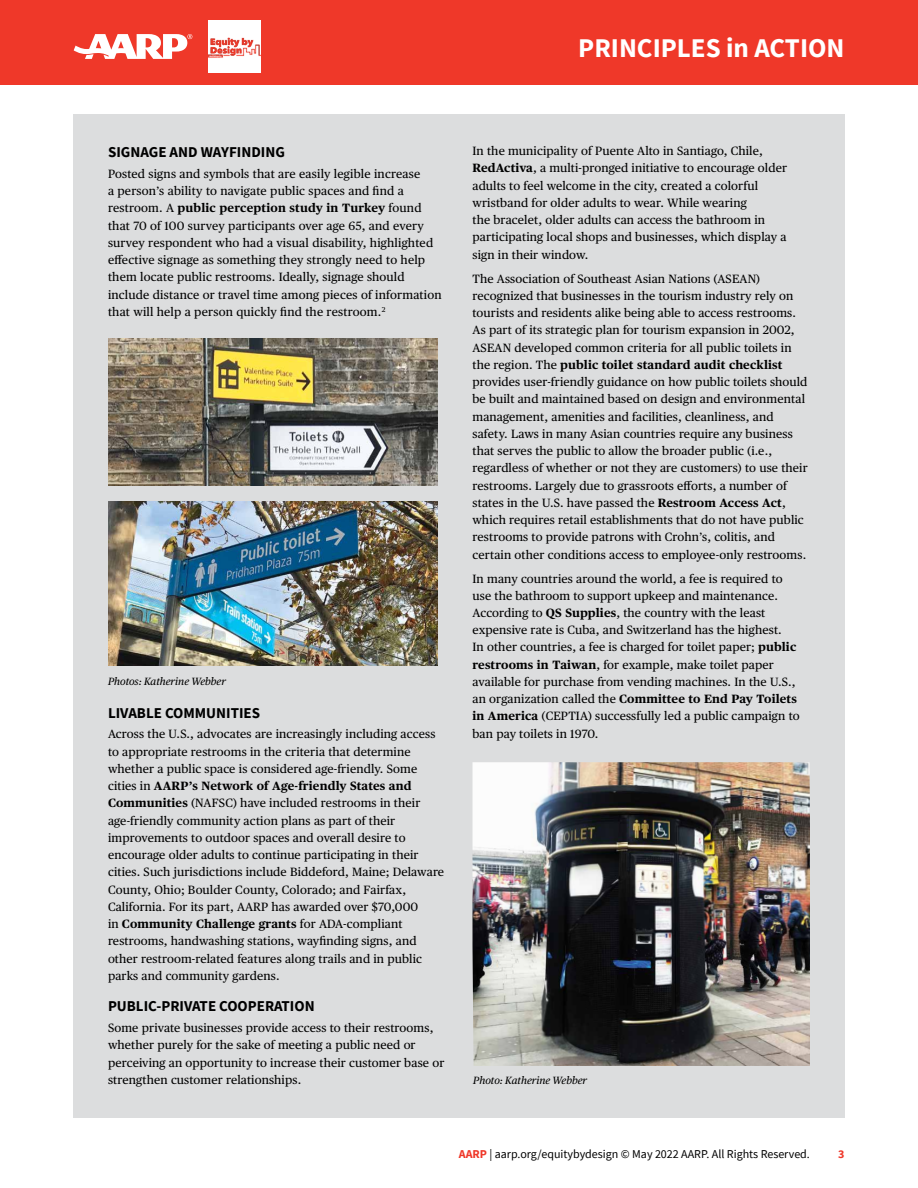
<style>
.page{position:relative;width:918px;height:1188px;background:#fff}
.page>*{position:absolute;margin:0;border:0;box-sizing:border-box;transform-origin:0 0}
.t1{font:700 27px "Source Sans Pro";color:#fff}
.t2{font:700 15px "Source Sans Pro";color:#000}
.t3{font:12px/17.2px "Publico Text";letter-spacing:.01em;color:#000}
.t4{font:12px "Source Sans Pro";color:#000}
.t5{font:700 12px "Source Sans Pro";color:#ef3829}
.t6{font:italic 10.5px "Publico Text";color:#000}
.s1{font-weight:700}
.s2{font-weight:700;color:#ef3829}
</style>
<div class="page">
<div style="left:0;top:0;width:918px;height:85px;background:#ef3829"></div>
<svg style="left:74px;top:34px;width:118px;height:25px"></svg>
<img style="left:209px;top:21px;width:52px;height:51px">
<div style="left:73px;top:115px;width:772px;height:1003px;background:#dcddde"></div>
<img style="left:472px;top:762px;width:338px;height:304px">
<img style="left:109px;top:338px;width:328px;height:147px">
<img style="left:109px;top:502px;width:328px;height:163px">
<h1 class="t1" style="left:578px;top:29px;width:268px">PRINCIPLES in ACTION</h1>
<p class="t2" style="left:108px;top:142px;width:179px">SIGNAGE AND WAYFINDING</p>
<p class="t3" style="left:108px;top:164px;width:335px">Posted signs and symbols that are easily legible increase<br>a person’s ability to navigate public spaces and find a restroom. A <span class="s1">public perception study in Turkey</span> found that 70 of 100 survey participants over age 65, and every survey respondent who had a visual disability, highlighted effective signage as something they strongly need to help them locate public restrooms. Ideally, signage should include distance or travel time among pieces of information that will help a person quickly find the restroom.<sup>2</sup></p>
<p class="t6" style="left:108px;top:673px;width:120px">Photos: Katherine Webber</p>
<p class="t2" style="left:108px;top:703px;width:154px">LIVABLE COMMUNITIES</p>
<p class="t3" style="left:108px;top:725px;width:338px">Across the U.S., advocates are increasingly including access to appropriate restrooms in the criteria that determine whether a public space is considered age-friendly. Some cities in <span class="s1">AARP’s Network of Age-friendly States and Communities</span> (NAFSC) have included restrooms in their age-friendly community action plans as part of their improvements to outdoor spaces and overall desire to encourage older adults to continue participating in their cities. Such jurisdictions include Biddeford, Maine; Delaware County, Ohio; Boulder County, Colorado; and Fairfax, California. For its part, AARP has awarded over $70,000<br>in <span class="s1">Community Challenge grants</span> for ADA-compliant restrooms, handwashing stations, wayfinding signs, and other restroom-related features along trails and in public parks and community gardens.</p>
<p class="t2" style="left:108px;top:996px;width:208px">PUBLIC-PRIVATE COOPERATION</p>
<p class="t3" style="left:108px;top:1019px;width:338px">Some private businesses provide access to their restrooms, whether purely for the sake of meeting a public need or perceiving an opportunity to increase their customer base or strengthen customer relationships.</p>
<p class="t3" style="left:472px;top:142px;width:316px">In the municipality of Puente Alto in Santiago, Chile, <span class="s1">RedActiva</span>, a multi-pronged initiative to encourage older adults to feel welcome in the city, created a colorful wristband for older adults to wear. While wearing<br>the bracelet, older adults can access the bathroom in participating local shops and businesses, which display a sign in their window.</p>
<p class="t3" style="left:472px;top:269px;width:337px">The Association of Southeast Asian Nations (ASEAN) recognized that businesses in the tourism industry rely on tourists and residents alike being able to access restrooms.<br>As part of its strategic plan for tourism expansion in 2002, ASEAN developed common criteria for all public toilets in the region. The <span class="s1">public toilet standard audit checklist </span>provides user-friendly guidance on how public toilets should be built and maintained based on design and environmental management, amenities and facilities, cleanliness, and safety. Laws in many Asian countries require any business that serves the public to allow the broader public (i.e., regardless of whether or not they are customers) to use their restrooms. Largely due to grassroots efforts, a number of states in the U.S. have passed the <span class="s1">Restroom Access Act</span>, which requires retail establishments that do not have public restrooms to provide patrons with Crohn’s, colitis, and certain other conditions access to employee-only restrooms.</p>
<p class="t3" style="left:472px;top:569px;width:329px">In many countries around the world, a fee is required to use the bathroom to support upkeep and maintenance.<br>According to <span class="s1">QS Supplies</span>, the country with the least expensive rate is Cuba, and Switzerland has the highest.<br>In other countries, a fee is charged for toilet paper; <span class="s1">public restrooms in Taiwan</span>, for example, make toilet paper available for purchase from vending machines. In the U.S., an organization called the <span class="s1">Committee to End Pay Toilets in America</span> (CEPTIA) successfully led a public campaign to ban pay toilets in 1970.</p>
<p class="t6" style="left:473px;top:1072px;width:115px">Photo: Katherine Webber</p>
<p class="t4" style="left:459px;top:1147px;width:353px"><span class="s2">AARP</span> | aarp.org/equitybydesign © May 2022 AARP. All Rights Reserved.</p>
<p class="t5" style="left:838px;top:1146px;width:8px">3</p>
</div>
